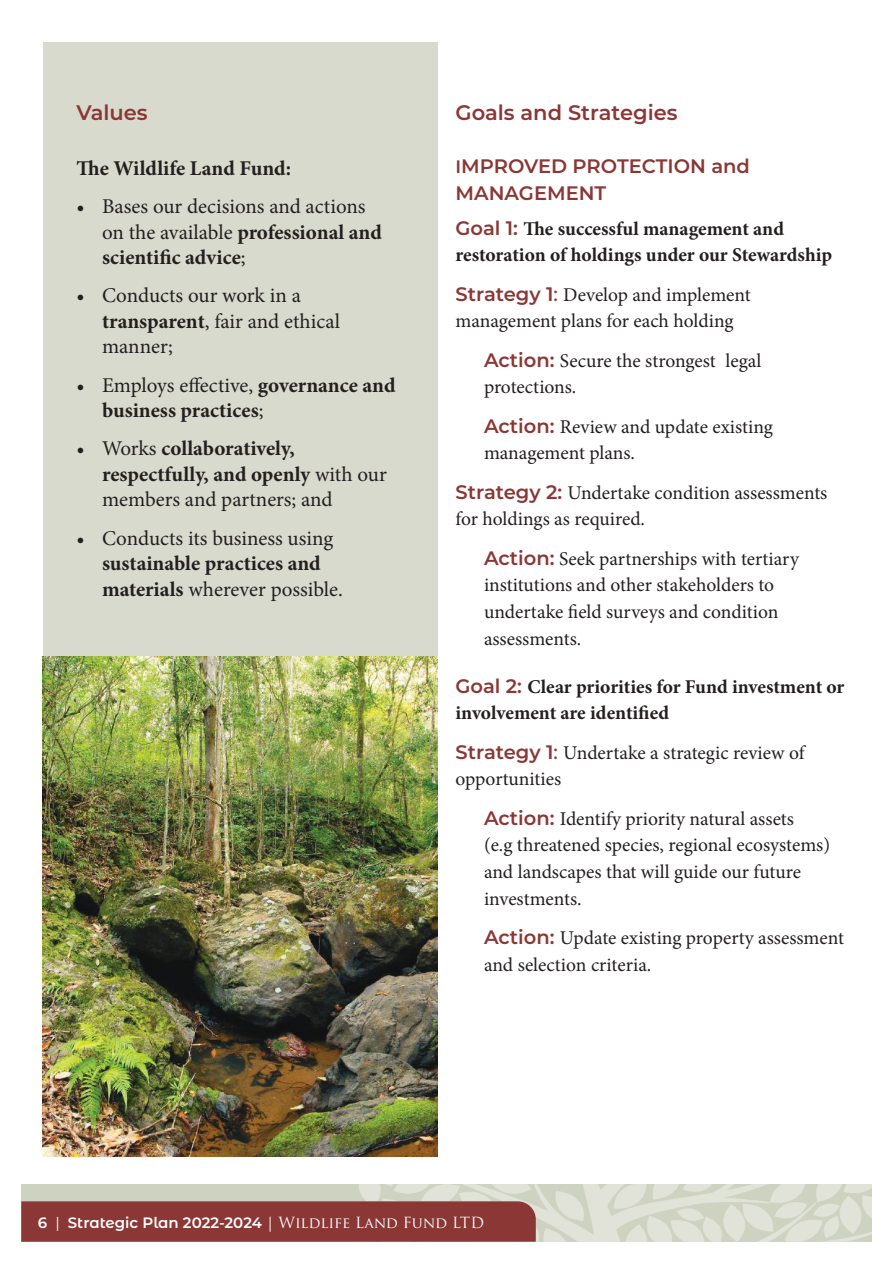
<style>
.page{position:relative;width:893px;height:1263px;background:#fff}
.page>*{position:absolute;margin:0;border:0;box-sizing:border-box;transform-origin:0 0}
.t1{font:700 21px/25.5px "Minion Pro";color:#241f1f}
.t2{font:21px/25.5px "Minion Pro";color:#241f1f}
.t3{font:600 21px "Montserrat";color:#8a3735}
.t4{font:19.5px/26.5px "Minion Pro";color:#241f1f}
.t5{font:700 19.5px/26.5px "Minion Pro";letter-spacing:-.005em;color:#241f1f}
.t6{font:600 19.5px/26.5px "Montserrat";color:#8a3735}
.t7{font:600 15px "Montserrat Alternates";color:#fff}
.s1{font-weight:700}
.s2{font-weight:400}
.s3{font-size:18px}
.s4{font-family:"Montserrat";font-weight:600;color:#8a3735}
.s5{font-family:"Montserrat";font-weight:500;color:#8a3735}
.s6{font-family:"Trajan Pro";font-weight:700}
.s7{font-family:"Trajan Pro";font-weight:400}
</style>
<div class="page">
<div style="left:21px;top:1184px;width:851px;height:58px;background:#ced2c1"></div>
<img style="left:359px;top:1184px;width:513px;height:58px">
<div style="left:21px;top:1201px;width:515px;height:41px;background:#8a3735"></div>
<div style="left:43px;top:43px;width:394px;height:1114px;background:#d8dacd"></div>
<img style="left:43px;top:657px;width:394px;height:500px">
<p class="t3" style="left:77px;top:98px;width:73px">Values</p>
<p class="t3" style="left:455px;top:98px;width:224px">Goals and Strategies</p>
<p class="t1" style="left:77px;top:155px;width:216px">The Wildlife Land Fund:</p>
<p class="t2" style="left:102px;top:194px;width:281px;text-indent:-25px">• Bases our decisions and actions on the available <span class="s1">professional and scientific advice</span>;</p>
<p class="t2" style="left:102px;top:283px;width:239px;text-indent:-25px">• Conducts our work in a <span class="s1">transparent</span>, fair and ethical manner;</p>
<p class="t1" style="left:102px;top:372px;width:295px;text-indent:-25px"><span class="s2">• Employs effective,</span> governance and business practices<span class="s2">;</span></p>
<p class="t1" style="left:102px;top:436px;width:286px;text-indent:-25px"><span class="s2">• Works</span> collaboratively, respectfully, and openly <span class="s2">with our members and partners; and</span></p>
<p class="t2" style="left:77px;top:525px;width:258px">• Conducts its business using</p>
<p class="t1" style="left:102px;top:550px;width:242px">sustainable practices and materials <span class="s2">wherever possible.</span></p>
<p class="t6" style="left:455px;top:152px;width:296px"><span class="s3">I</span>MPROVED PROTECTION and<br>MANAGEMENT</p>
<p class="t5" style="left:455px;top:215px;width:378px"><span class="s4">Goal 1:</span> The successful management and restoration of holdings under our Stewardship</p>
<p class="t4" style="left:455px;top:281px;width:297px"><span class="s4">Strategy 1</span><span class="s5">:</span> Develop and implement management plans for each holding</p>
<p class="t4" style="left:484px;top:347px;width:279px"><span class="s4">Action:</span> Secure the strongest legal protections.</p>
<p class="t4" style="left:484px;top:413px;width:291px"><span class="s4">Action:</span> Review and update existing management plans.</p>
<p class="t4" style="left:455px;top:479px;width:373px"><span class="s4">Strategy 2:</span> Undertake condition assessments for holdings as required.</p>
<p class="t4" style="left:484px;top:545px;width:316px"><span class="s4">Action:</span> Seek partnerships with tertiary institutions and other stakeholders to undertake field surveys and condition assessments.</p>
<p class="t5" style="left:455px;top:673px;width:390px"><span class="s4">Goal 2:</span> Clear priorities for Fund investment or involvement are identified</p>
<p class="t4" style="left:455px;top:739px;width:350px"><span class="s4">Strategy 1</span><span class="s5">:</span> Undertake a strategic review of opportunities</p>
<p class="t4" style="left:484px;top:805px;width:348px"><span class="s4">Action:</span> Identify priority natural assets<br>(e.g threatened species, regional ecosystems) and landscapes that will guide our future investments.</p>
<p class="t4" style="left:484px;top:924px;width:361px"><span class="s4">Action:</span> Update existing property assessment and selection criteria.</p>
<p class="t7" style="left:38px;top:1212px;width:448px">6 <span class="s2">|</span> Strategic Plan 2022-2024 <span class="s6">|</span> <span class="s7">Wildlife Land Fund LTD</span></p>
</div>
